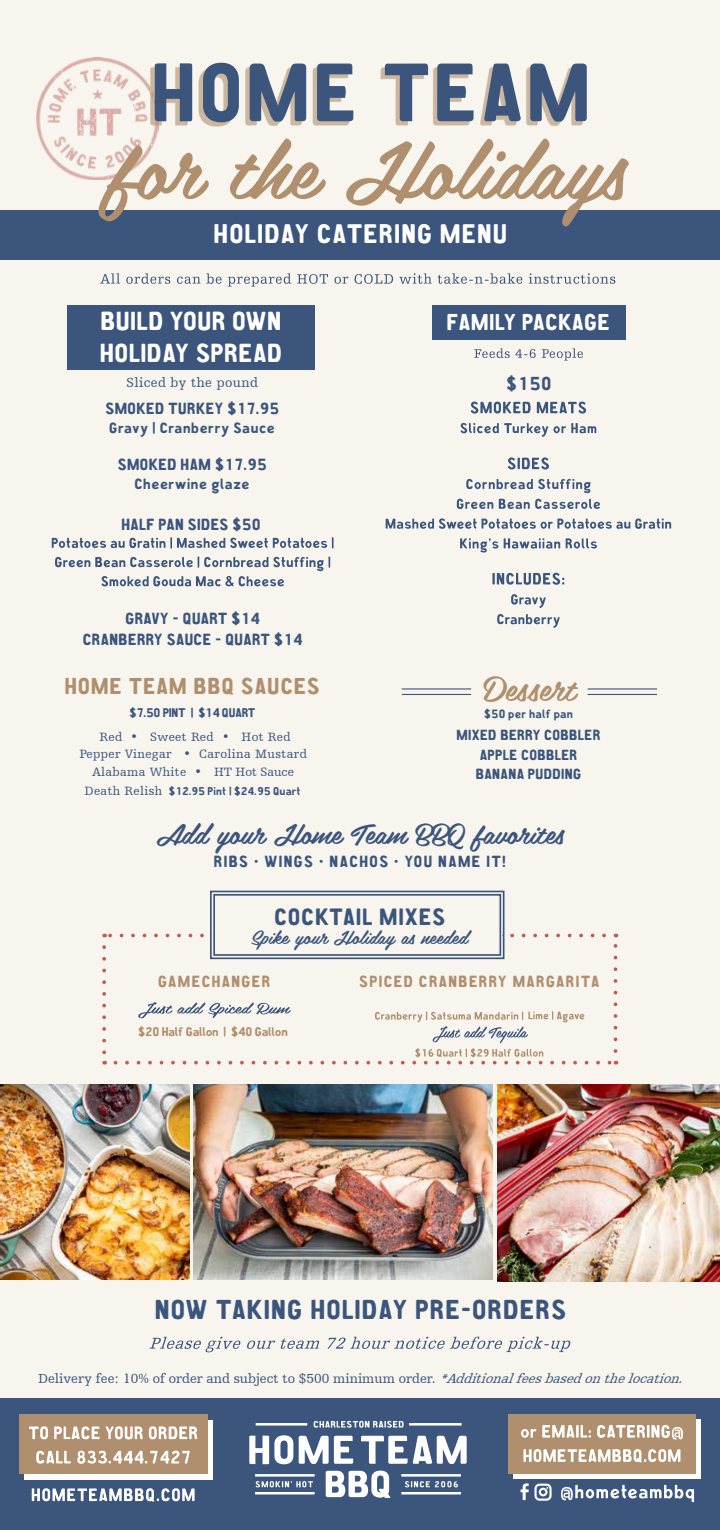
<style>
.page{position:relative;width:720px;height:1530px;background:#f7f5ed}
.page>*{position:absolute;margin:0;border:0;box-sizing:border-box;transform-origin:0 0}
.t1{font:34.12px "Belinda";color:#af8f6e}
.t2{font:28.25px "Belinda";color:#3b557d}
.t3{font:27.5px "CA Aires Pro";letter-spacing:.05em;color:#3b557d}
.t4{font:27.12px "CA Aires Pro";letter-spacing:.05em;color:#fff}
.t5{font:26.25px/31.5px "CA Aires Pro";letter-spacing:.03em;color:#fff}
.t6{font:23.75px "CA Aires Pro";letter-spacing:.05em;color:#3b557d}
.t7{font:23.12px "CA Aires Pro";letter-spacing:.05em;color:#af8f6e}
.t8{font:23.12px "CA Aires Pro";letter-spacing:.03em;color:#fff}
.t9{font:18.88px "CA Aires Pro";color:#3b557d}
.t10{font:18.75px "Belinda";letter-spacing:.01em;color:#3b557d}
.t11{font:16.25px/20.8px "CA Aires Pro";letter-spacing:.03em;color:#3b557d;text-align:center}
.t12{font:16.25px "CA Aires Pro";letter-spacing:.09em;color:#af8f6e}
.t13{font:16.25px "CA Aires Pro";letter-spacing:.09em;color:#3b557d}
.t14{font:15px "CA Aires Pro";letter-spacing:.05em;color:#3b557d}
.t15{font:14.75px/19.6px "CA Aires Pro";letter-spacing:.03em;color:#3b557d;text-align:center}
.t16{font:13.75px "Humanist Slabserif 712 BT";color:#3b557d}
.t17{font:13.75px "Humanist Slabserif 712 BT";letter-spacing:.03em;color:#3b557d}
.t18{font:12.62px/17.8px "Humanist Slabserif 712 BT";letter-spacing:.03em;color:#3b557d;text-align:center}
.t19{font:12.62px "CA Aires Pro";color:#af8f6e}
.t20{font:12.62px "CA Aires Pro";color:#3b557d}
.t21{font:12.12px "CA Aires Pro";letter-spacing:.03em;color:#3b557d}
.t22{font:11.38px "CA Aires Pro";letter-spacing:.03em;color:#3b557d}
.s1{font-family:"Humanist Slabserif 712 BT";font-size:12.62px}
.s2{font-style:italic}
</style>
<div class="page">
<svg style="left:55px;top:557px;width:275px;height:30px"></svg>
<svg style="left:52px;top:537px;width:282px;height:11px"></svg>
<hr style="left:588px;top:694px;width:69px;height:1px;background:#3b557d">
<hr style="left:588px;top:688px;width:69px;height:2px;background:#3b557d">
<hr style="left:402px;top:694px;width:69px;height:1px;background:#3b557d">
<hr style="left:402px;top:688px;width:69px;height:2px;background:#3b557d">
<div style="left:68px;top:305px;width:247px;height:65px;background:#3b557d"></div>
<div style="left:432px;top:305px;width:194px;height:34px;background:#3b557d"></div>
<svg style="left:497px;top:614px;width:63px;height:14px"></svg>
<svg style="left:511px;top:594px;width:35px;height:14px"></svg>
<svg style="left:492px;top:573px;width:72px;height:12px"></svg>
<svg style="left:460px;top:538px;width:137px;height:15px"></svg>
<svg style="left:386px;top:518px;width:285px;height:11px"></svg>
<svg style="left:457px;top:499px;width:143px;height:10px"></svg>
<svg style="left:466px;top:479px;width:125px;height:14px"></svg>
<svg style="left:508px;top:457px;width:41px;height:13px"></svg>
<svg style="left:460px;top:423px;width:136px;height:14px"></svg>
<svg style="left:471px;top:401px;width:116px;height:13px"></svg>
<svg style="left:474px;top:348px;width:109px;height:13px"></svg>
<svg style="left:100px;top:273px;width:515px;height:14px"></svg>
<svg style="left:102px;top:890px;width:515px;height:175px"></svg>
<div style="left:0;top:1398px;width:720px;height:132px;background:#3b557d"></div>
<svg style="left:149px;top:1337px;width:421px;height:15px"></svg>
<hr style="left:401px;top:1474px;width:60px;height:3px;background:#fff">
<hr style="left:255px;top:1474px;width:60px;height:3px;background:#fff">
<hr style="left:401px;top:1492px;width:60px;height:2px;background:#fff">
<hr style="left:255px;top:1492px;width:60px;height:2px;background:#fff">
<svg style="left:314px;top:1421px;width:90px;height:7px"></svg>
<svg style="left:249px;top:1435px;width:44px;height:29px"></svg>
<svg style="left:299px;top:1436px;width:54px;height:28px"></svg>
<svg style="left:361px;top:1436px;width:106px;height:28px"></svg>
<svg style="left:256px;top:1481px;width:57px;height:7px"></svg>
<svg style="left:405px;top:1481px;width:53px;height:7px"></svg>
<svg style="left:326px;top:1471px;width:64px;height:27px"></svg>
<hr style="left:409px;top:1423px;width:53px;height:3px;background:#fff">
<hr style="left:256px;top:1423px;width:51px;height:3px;background:#fff">
<svg style="left:32px;top:1488px;width:163px;height:13px"></svg>
<div style="left:24px;top:1420px;width:189px;height:59px;background:#fff"></div>
<div style="left:19px;top:1415px;width:189px;height:59px;background:#af8f6e"></div>
<svg style="left:36px;top:1450px;width:154px;height:14px"></svg>
<svg style="left:29px;top:1426px;width:168px;height:14px"></svg>
<svg style="left:521px;top:1483px;width:31px;height:18px"></svg>
<div style="left:514px;top:1420px;width:187px;height:59px;background:linear-gradient(to right,#fff,#fff)"></div>
<div style="left:509px;top:1414px;width:187px;height:59px;background:#af8f6e"></div>
<svg style="left:523px;top:1449px;width:157px;height:13px"></svg>
<svg style="left:521px;top:1425px;width:162px;height:15px"></svg>
<svg style="left:561px;top:1485px;width:133px;height:17px"></svg>
<img style="left:0;top:1085px;width:190px;height:194px">
<img style="left:194px;top:1085px;width:299px;height:194px">
<img style="left:498px;top:1085px;width:222px;height:196px">
<img style="left:37px;top:57px;width:122px;height:122px">
<div style="left:0;top:211px;width:720px;height:49px;background:#3b557d"></div>
<svg style="left:98px;top:138px;width:531px;height:89px"></svg>
<div style="left:150px;top:67px;width:432px;height:59px;background:#af8f6e;opacity:.6"></div>
<svg style="left:155px;top:63px;width:432px;height:59px"></svg>
<h3 class="t4" style="left:214px;top:214px;width:295px">HOLIDAY CATERING MENU</h3>
<h3 class="t5" style="left:101px;top:304px;width:183px">BUILD YOUR OWN<br>HOLIDAY SPREAD</h3>
<p class="t17" style="left:127px;top:374px;width:133px">Sliced by the pound</p>
<p class="t11" style="left:106px;top:397px;width:175px">SMOKED TURKEY $17.95</p>
<p class="t14" style="left:110px;top:416px;width:167px">Gravy | Cranberry Sauce</p>
<p class="t11" style="left:118px;top:453px;width:150px">SMOKED HAM $17.95</p>
<p class="t14" style="left:135px;top:473px;width:116px">Cheerwine glaze</p>
<p class="t11" style="left:122px;top:513px;width:141px">HALF PAN SIDES $50</p>
<p class="t11" style="left:83px;top:607px;width:221px">GRAVY - QUART $14<br>CRANBERRY SAUCE - QUART $14</p>
<h3 class="t7" style="left:65px;top:669px;width:256px">HOME TEAM BBQ SAUCES</h3>
<p class="t20" style="left:130px;top:704px;width:127px">$7.50 PINT | $14 QUART</p>
<p class="t18" style="left:79px;top:727px;width:229px">Red • Sweet Red • Hot Red<br>Pepper Vinegar • Carolina Mustard<br>Alabama White • HT Hot Sauce</p>
<h3 class="t8" style="left:447px;top:305px;width:164px">FAMILY PACKAGE</h3>
<p class="t9" style="left:507px;top:370px;width:46px">$150</p>
<h1 class="t1" style="left:483px;top:660px;width:94px">Dessert</h1>
<p class="t21" style="left:485px;top:705px;width:90px">$50 per half pan</p>
<p class="t15" style="left:457px;top:724px;width:145px">MIXED BERRY COBBLER<br>APPLE COBBLER<br>BANANA PUDDING</p>
<p class="t22" style="left:85px;top:782px;width:218px"><span class="s1">Death Relish</span> $12.95 Pint | $24.95 Quart</p>
<h2 class="t2" style="left:156px;top:810px;width:409px">Add your Home Team BBQ favorites</h2>
<p class="t13" style="left:214px;top:849px;width:293px">RIBS • WINGS • NACHOS • YOU NAME IT!</p>
<h3 class="t6" style="left:275px;top:899px;width:173px">COCKTAIL MIXES</h3>
<p class="t10" style="left:251px;top:921px;width:218px">Spike your Holiday as needed</p>
<p class="t12" style="left:158px;top:969px;width:114px">GAMECHANGER</p>
<p class="t12" style="left:359px;top:969px;width:242px">SPICED CRANBERRY MARGARITA</p>
<p class="t19" style="left:138px;top:1022px;width:151px">$20 Half Gallon | $40 Gallon</p>
<h3 class="t3" style="left:156px;top:1289px;width:413px">NOW TAKING HOLIDAY PRE-ORDERS</h3>
<p class="t16" style="left:38px;top:1370px;width:651px">Delivery fee: 10% of order and subject to $500 minimum order. <span class="s2">*Additionalfeesbasedonthelocation.</span></p>
</div>
